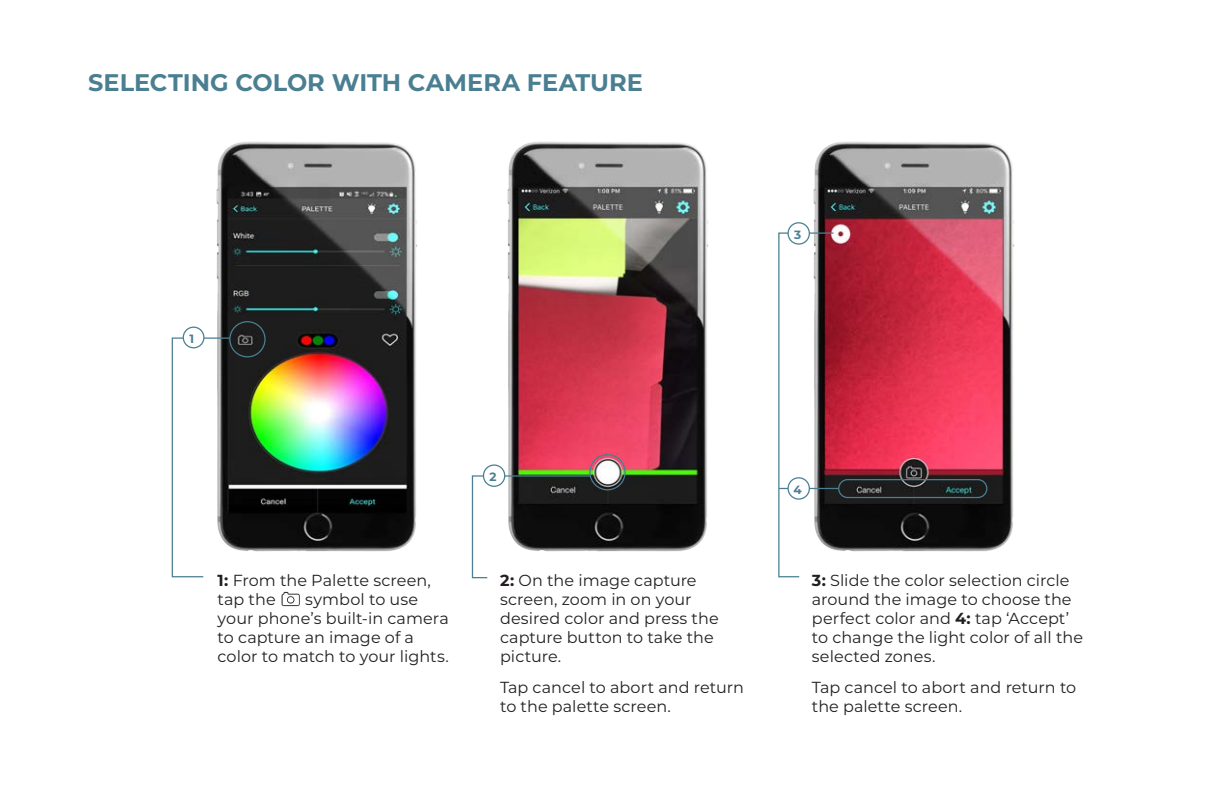
<style>
.page{position:relative;width:1224px;height:792px;background:#fff}
.page>*{position:absolute;margin:0;border:0;box-sizing:border-box;transform-origin:0 0}
.t1{font:700 24px "Montserrat";color:#4a7f92}
.t2{font:16px/19.2px "Montserrat";letter-spacing:.005em;color:#231f20}
.t3{font:700 12px "Montserrat";color:#4a7f92}
.s1{font-weight:700}
</style>
<div class="page">
<img style="left:216px;top:141px;width:201px;height:411px">
<img style="left:281px;top:591px;width:19px;height:16px">
<svg style="left:171px;top:337px;width:60px;height:241px"></svg>
<div style="left:229px;top:321px;width:37px;height:36px;border:1px solid #4a7f92;border-radius:50%"></div>
<img style="left:497px;top:141px;width:211px;height:411px">
<svg style="left:471px;top:475px;width:121px;height:104px"></svg>
<div style="left:589px;top:454px;width:37px;height:36px;border:1px solid #4a7f92;border-radius:50%"></div>
<img style="left:802px;top:141px;width:212px;height:411px">
<svg style="left:778px;top:232px;width:57px;height:346px"></svg>
<div style="left:838px;top:479px;width:149px;height:19px;border:1px solid #4a7f92;border-radius:9px"></div>
<hr style="left:779px;top:488px;width:59px;height:1px;background:#4a7f92">
<div style="left:183px;top:327px;width:21px;height:21px;background:#fff;border-radius:50%"></div>
<div style="left:183px;top:327px;width:22px;height:21px;border:1px solid #4a7f92;border-radius:50%"></div>
<div style="left:484px;top:465px;width:21px;height:21px;background:#fff;border-radius:50%"></div>
<div style="left:483px;top:464px;width:22px;height:23px;border:1px solid #4a7f92;border-radius:50%"></div>
<div style="left:788px;top:223px;width:21px;height:21px;background:#fff;border-radius:50%"></div>
<div style="left:787px;top:222px;width:23px;height:23px;border:1px solid #4a7f92;border-radius:50%"></div>
<div style="left:788px;top:478px;width:21px;height:21px;background:#fff;border-radius:50%"></div>
<div style="left:787px;top:477px;width:23px;height:23px;border:1px solid #4a7f92;border-radius:50%"></div>
<p class="t1" style="left:88px;top:65px;width:556px">SELECTING COLOR WITH CAMERA FEATURE</p>
<p class="t3" style="left:190px;top:330px;width:6px">1</p>
<p class="t3" style="left:794px;top:226px;width:9px">3</p>
<p class="t2" style="left:218px;top:570px;width:215px"><span class="s1">1:</span> From the Palette screen, tap the</p>
<p class="t2" style="left:218px;top:589px;width:233px;text-indent:87px">symbol to use your phone’s built-in camera to capture an image of a color to match to your lights.</p>
<p class="t3" style="left:490px;top:469px;width:9px">2</p>
<p class="t2" style="left:500px;top:570px;width:220px"><span class="s1">2:</span> On the image capture screen, zoom in on your desired color and press the capture button to take the picture.</p>
<p class="t2" style="left:500px;top:677px;width:245px">Tap cancel to abort and return to the palette screen.</p>
<p class="t3" style="left:794px;top:481px;width:10px">4</p>
<p class="t2" style="left:812px;top:570px;width:273px"><span class="s1">3:</span> Slide the color selection circle around the image to choose the perfect color and <span class="s1">4:</span> tap ‘Accept’ to change the light color of all the selected zones.</p>
<p class="t2" style="left:812px;top:677px;width:266px">Tap cancel to abort and return to the palette screen.</p>
</div>
